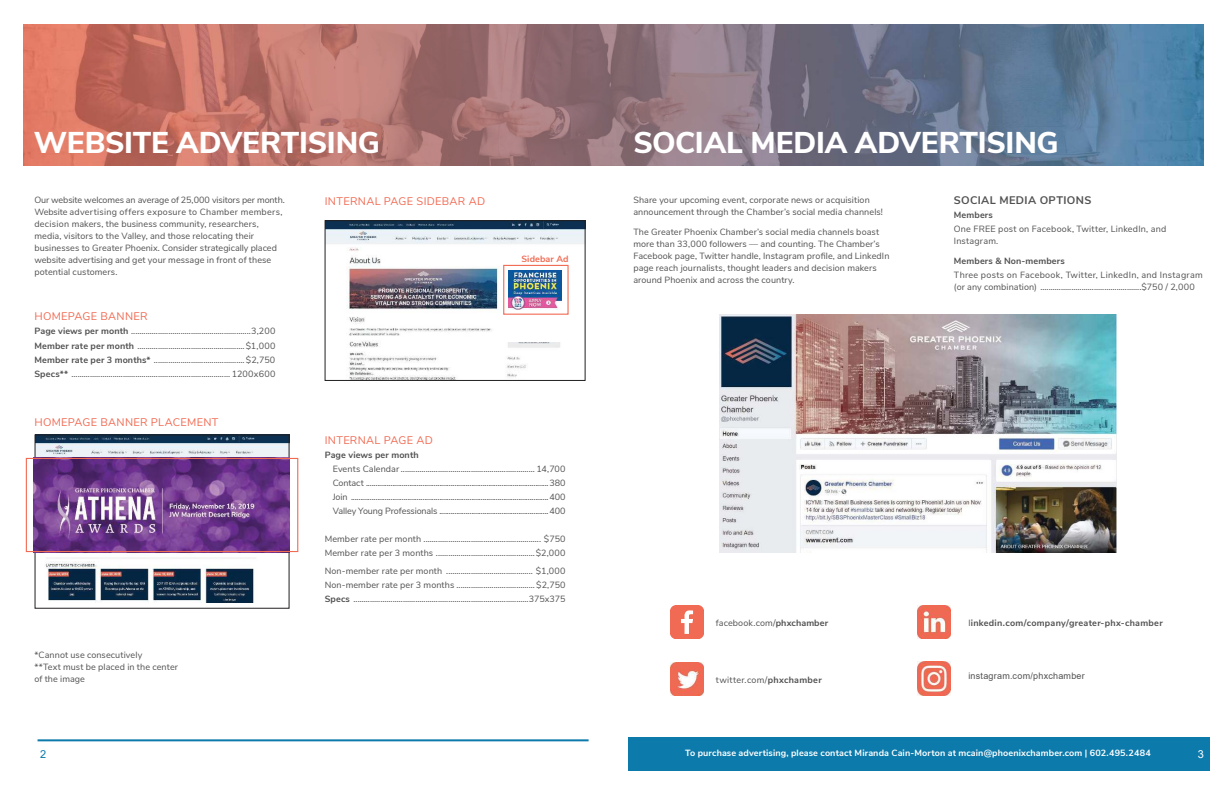
<style>
.page{position:relative;width:1224px;height:792px;background:#fff}
.page>*{position:absolute;margin:0;border:0;box-sizing:border-box;transform-origin:0 0}
.t1{font:800 30px "Nunito Sans";letter-spacing:-.01em;color:#fff}
.t2{font:11px "Nunito Sans";letter-spacing:.03em;color:#f16a52}
.t3{font:700 11px "Nunito Sans";letter-spacing:.035em;color:#515153}
.t4{font:11px "Arial";color:#0c7aab}
.t5{font:11px "Arial";color:#fff}
.t6{font:9px/12px "Nunito Sans";letter-spacing:.01em;color:#515153}
.t7{font:9px/12px "Nunito Sans";letter-spacing:.03em;color:#515153}
.t8{font:700 9px "Nunito Sans";letter-spacing:.01em;color:#fff}
.t9{font:700 9px "Nunito Sans";letter-spacing:.02em;color:#515153}
.t10{font:9px "Arial";letter-spacing:.025em;color:#515153}
.t11{font:700 9px "Nunito Sans";letter-spacing:.01em;color:#f16a52}
.s1{font-weight:700}
.s2{font-weight:400}
</style>
<div class="page">
<img style="left:24px;top:24px;width:1179px;height:141px">
<img style="left:37px;top:437px;width:250px;height:166px">
<div style="left:35px;top:435px;width:254px;height:173px;border:1px solid #221f1f"></div>
<img style="left:327px;top:222px;width:256px;height:157px">
<div style="left:325px;top:220px;width:260px;height:161px;border:1px solid #221f1f"></div>
<div style="left:505px;top:255px;width:61px;height:87px;background:#fff"></div>
<img style="left:509px;top:271px;width:53px;height:39px">
<div style="left:503px;top:265px;width:66px;height:50px;border:1px solid #f16a52"></div>
<img style="left:670px;top:605px;width:33px;height:33px">
<img style="left:670px;top:663px;width:33px;height:32px">
<img style="left:918px;top:605px;width:33px;height:33px">
<div style="left:628px;top:738px;width:582px;height:33px;background:#0c7aab"></div>
<img style="left:917px;top:662px;width:34px;height:33px">
<img style="left:720px;top:315px;width:396px;height:237px">
<hr style="left:38px;top:739px;width:551px;height:2px;background:#0c7aab">
<img style="left:34px;top:460px;width:255px;height:90px">
<div style="left:26px;top:458px;width:272px;height:94px;border:1px solid #f16a52"></div>
<h1 class="t1" style="left:34px;top:132px;width:348px">WEBSITE ADVERTISING</h1>
<h1 class="t1" style="left:633px;top:120px;width:427px">SOCIAL MEDIA ADVERTISING</h1>
<p class="t6" style="left:34px;top:194px;width:252px">Our website welcomes an average of 25,000 visitors per month.<br>Website advertising offers exposure to Chamber members, decision makers, the business community, researchers, media, visitors to the Valley, and those relocating their businesses to Greater Phoenix. Consider strategically placed website advertising and get your message in front of these potential customers.</p>
<p class="t2" style="left:34px;top:311px;width:115px">HOMEPAGE BANNER</p>
<p class="t6" style="left:34px;top:325px;width:243px;line-height:14px;text-align:justify"><span class="s1">Page views per month</span> ..........................................................3,200<br><span class="s1">Member rate per month</span> ....................................................$1,000<br><span class="s1">Member rate per 3 months*</span> ............................................$2,750<br><span class="s1">Specs**</span> ............................................................................. 1200x600</p>
<p class="t2" style="left:34px;top:417px;width:186px">HOMEPAGE BANNER PLACEMENT</p>
<p class="t6" style="left:34px;top:649px;width:145px">*Cannot use consecutively<br>**Text must be placed in the center of the image</p>
<p class="t2" style="left:325px;top:195px;width:162px">INTERNAL PAGE SIDEBAR AD</p>
<p class="t11" style="left:521px;top:255px;width:49px">Sidebar Ad</p>
<p class="t2" style="left:325px;top:435px;width:110px">INTERNAL PAGE AD</p>
<p class="t9" style="left:325px;top:451px;width:96px">Page views per month</p>
<p class="t6" style="left:333px;top:462px;width:235px;line-height:14px;text-align:justify">Events Calendar ................................................................. 14,700<br>Contact .................................................................................................380<br>Join .........................................................................................................400<br>Valley Young Professionals ..........................................................400</p>
<p class="t6" style="left:325px;top:532px;width:243px;line-height:14px">Member rate per month ......................................................... $750<br>Member rate per 3 months ................................................$2,000</p>
<p class="t6" style="left:325px;top:564px;width:243px;line-height:14px;text-align:justify">Non-member rate per month .......................................... $1,000<br>Non-member rate per 3 months ...................................... $2,750<br><span class="s1">Specs</span> .....................................................................................375x375</p>
<p class="t6" style="left:633px;top:195px;width:251px">Share your upcoming event, corporate news or acquisition announcement through the Chamber’s social media channels!</p>
<p class="t6" style="left:633px;top:227px;width:258px">The Greater Phoenix Chamber’s social media channels boast more than 33,000 followers — and counting. The Chamber’s Facebook page, Twitter handle, Instagram profile, and LinkedIn page reach journalists, thought leaders and decision makers around Phoenix and across the country.</p>
<p class="t3" style="left:954px;top:196px;width:139px">SOCIAL MEDIA OPTIONS</p>
<p class="t9" style="left:954px;top:212px;width:41px">Members</p>
<p class="t6" style="left:954px;top:224px;width:214px">One FREE post on Facebook, Twitter, LinkedIn, and<br>Instagram.</p>
<p class="t9" style="left:954px;top:258px;width:112px">Members &amp; Non-members</p>
<p class="t7" style="left:954px;top:270px;width:250px">Three posts on Facebook, Twitter, LinkedIn, and Instagram (or any combination) .................................................$750 / 2,000</p>
<p class="t6" style="left:716px;top:617px;width:114px">facebook.com/<span class="s1">phxchamber</span></p>
<p class="t7" style="left:716px;top:674px;width:108px">twitter.com/<span class="s1">phxchamber</span></p>
<p class="t9" style="left:968px;top:619px;width:196px"><span class="s2">l</span>inkedin.com/company/greater-phx-chamber</p>
<p class="t10" style="left:968px;top:673px;width:118px">instagram.com/phxchamber</p>
<p class="t8" style="left:685px;top:750px;width:467px">To purchase advertising, please contact Miranda Cain-Morton at mcain@phoenixchamber.com | 602.495.2484</p>
<p class="t4" style="left:40px;top:750px;width:8px">2</p>
<p class="t5" style="left:1198px;top:750px;width:8px">3</p>
</div>
